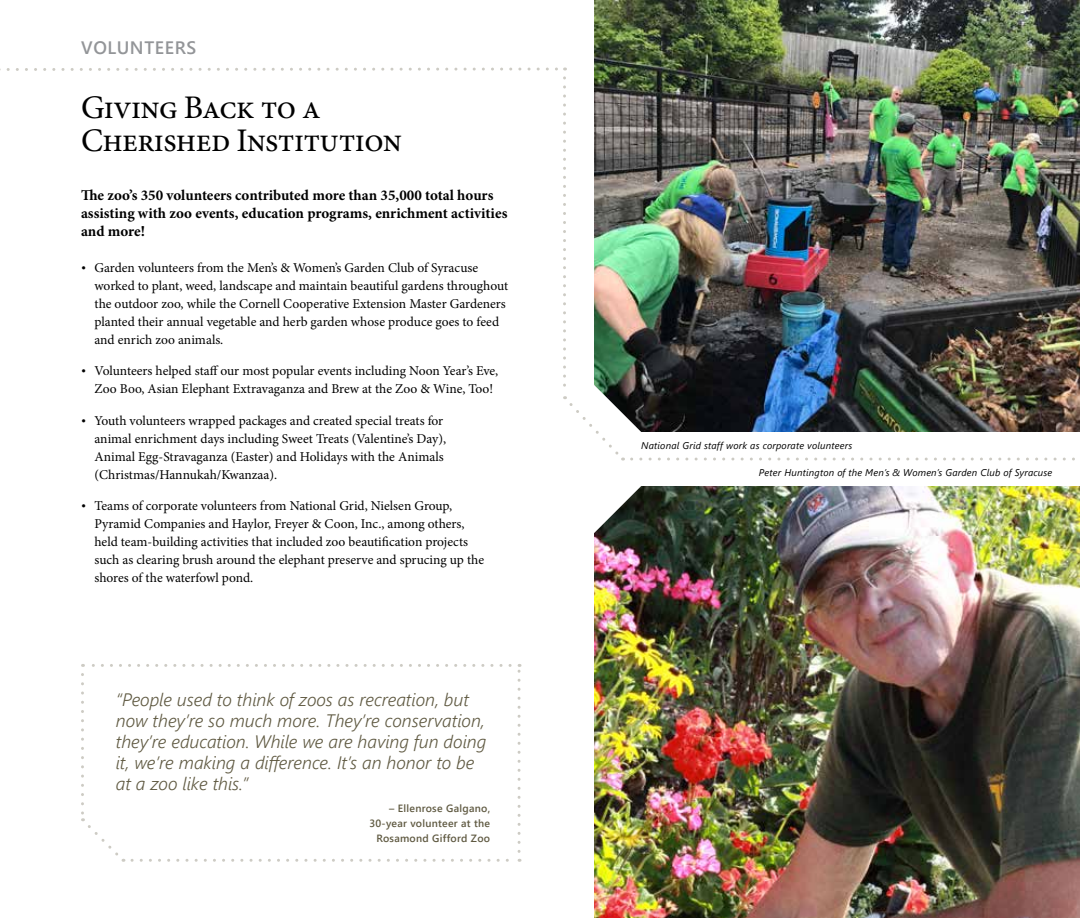
<style>
.page{position:relative;width:1080px;height:918px;background:#fff}
.page>*{position:absolute;margin:0;border:0;box-sizing:border-box;transform-origin:0 0}
.t1{font:33px/33px "Minion Pro";letter-spacing:-.02em;color:#000}
.t2{font:italic 300 18px/21px "Segoe UI";color:#5f5941}
.t3{font:600 18px "Segoe UI";letter-spacing:.035em;color:#939598}
.t4{font:700 15px/18px "Minion Pro";color:#000}
.t5{font:13.5px/18px "Minion Pro";letter-spacing:-.005em;color:#000}
.t6{font:600 10.5px/15px "Segoe UI";letter-spacing:.025em;color:#5f5941;text-align:right}
.t7{font:italic 9.75px "Segoe UI";letter-spacing:.02em;color:#000}
.s1{font-family:"Segoe UI";font-size:12.75px}
</style>
<div class="page">
<svg style="left:0;top:67px;width:624px;height:394px"></svg>
<svg style="left:632px;top:458px;width:443px;height:3px"></svg>
<img style="left:594px;top:0;width:486px;height:432px">
<img style="left:594px;top:486px;width:486px;height:432px">
<svg style="left:518px;top:664px;width:3px;height:187px"></svg>
<svg style="left:82px;top:664px;width:428px;height:3px"></svg>
<svg style="left:81px;top:674px;width:43px;height:188px"></svg>
<svg style="left:132px;top:859px;width:388px;height:3px"></svg>
<h2 class="t3" style="left:81px;top:30px;width:116px">VOLUNTEERS</h2>
<h1 class="t1" style="left:81px;top:92px;width:323px">Giving Back to a<br>Cherished Institution</h1>
<p class="t4" style="left:81px;top:186px;width:428px">The zoo’s 350 volunteers contributed more than 35,000 total hours assisting with zoo events, education programs, enrichment activities and more!</p>
<p class="t5" style="left:94px;top:259px;width:415px;text-indent:-14px"><span class="s1">•</span> Garden volunteers from the Men’s &amp; Women’s Garden Club of Syracuse worked to plant, weed, landscape and maintain beautiful gardens throughout the outdoor zoo, while the Cornell Cooperative Extension Master Gardeners planted their annual vegetable and herb garden whose produce goes to feed and enrich zoo animals.</p>
<p class="t5" style="left:94px;top:362px;width:405px;text-indent:-14px"><span class="s1">•</span> Volunteers helped staff our most popular events including Noon Year’s Eve,<br>Zoo Boo, Asian Elephant Extravaganza and Brew at the Zoo &amp; Wine, Too!</p>
<p class="t5" style="left:94px;top:412px;width:353px;text-indent:-14px"><span class="s1">•</span> Youth volunteers wrapped packages and created special treats for animal enrichment days including Sweet Treats (Valentine’s Day), Animal Egg-Stravaganza (Easter) and Holidays with the Animals (Christmas/Hannukah/Kwanzaa).</p>
<p class="t5" style="left:94px;top:497px;width:391px;text-indent:-14px"><span class="s1">•</span> Teams of corporate volunteers from National Grid, Nielsen Group, Pyramid Companies and Haylor, Freyer &amp; Coon, Inc., among others, held team-building activities that included zoo beautification projects such as clearing brush around the elephant preserve and sprucing up the shores of the waterfowl pond.</p>
<h2 class="t2" style="left:116px;top:686px;width:372px">“People used to think of zoos as recreation, but now they’re so much more. They’re conservation, they’re education. While we are having fun doing it, we’re making a difference. It’s an honor to be at a zoo like this.”</h2>
<p class="t6" style="left:369px;top:800px;width:122px">– Ellenrose Galgano,<br>30-year volunteer at the<br>Rosamond Gifford Zoo</p>
<p class="t7" style="left:641px;top:436px;width:213px">National Grid staff work as corporate volunteers</p>
<p class="t7" style="left:759px;top:463px;width:295px">Peter Huntington of the Men’s &amp; Women’s Garden Club of Syracuse</p>
</div>
